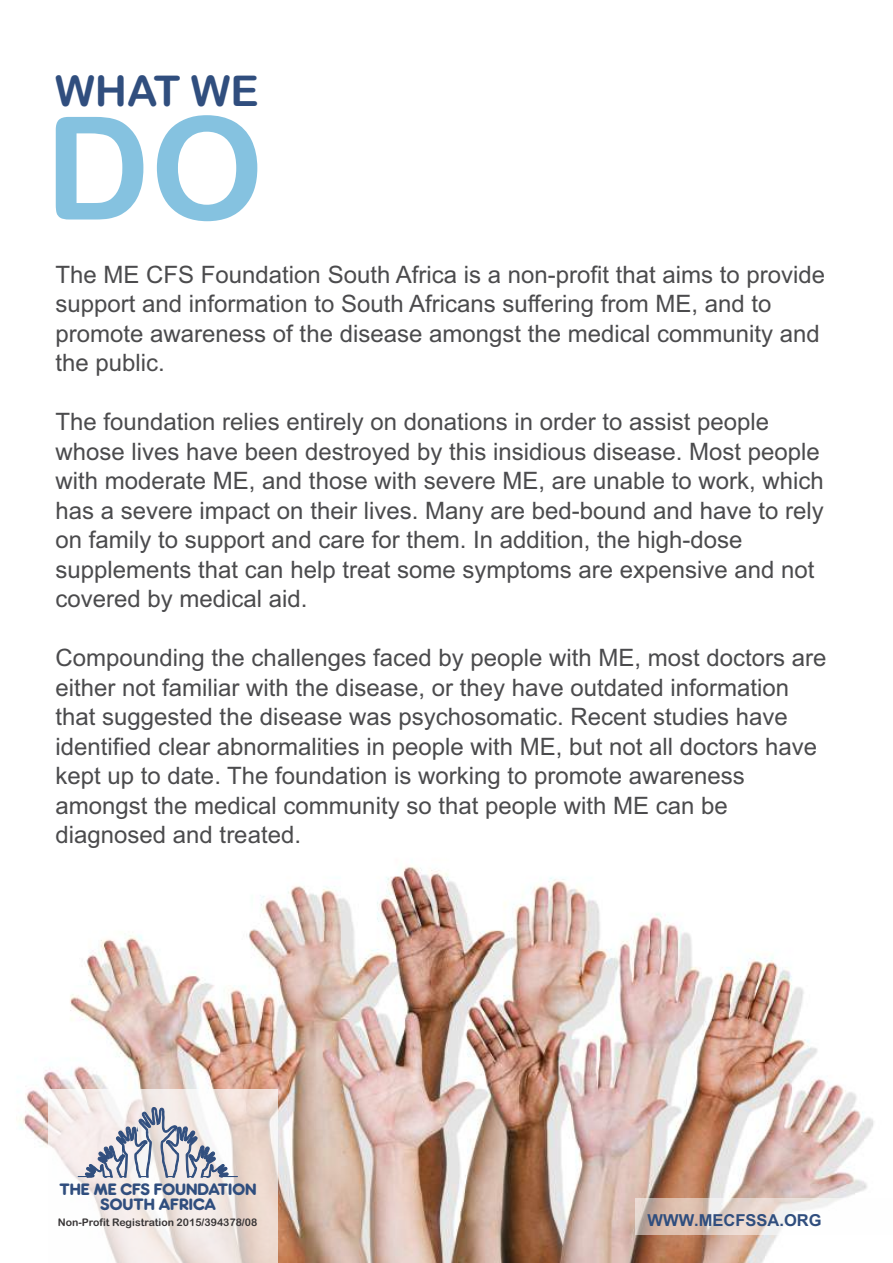
<style>
.page{position:relative;width:893px;height:1263px;background:#fff}
.page>*{position:absolute;margin:0;border:0;box-sizing:border-box;transform-origin:0 0}
.t1{font:143.25px "Arial Rounded MT Bold";color:#85c2e0}
.t2{font:42.45px "Arial Rounded MT Bold";color:#304e7e}
.t3{font:24px/29.5px "Arial";color:#4b4b4d}
.t4{font:700 16.5px "Arial";color:#304e7e}
.t5{font:15.3px/15.3px "Rocko Ultra FLF";color:#304e7e;text-align:center}
.t6{font:10.5px "Arial Rounded MT Bold";color:#373435}
</style>
<div class="page">
<img style="left:20px;top:866px;width:854px;height:397px">
<div style="left:48px;top:1089px;width:229px;height:174px;background:#fefefe;opacity:.7"></div>
<svg style="left:78px;top:1100px;width:160px;height:99px"></svg>
<div style="left:635px;top:1199px;width:258px;height:36px;background:#fefefe;opacity:.5"></div>
<h2 class="t2" style="left:55px;top:75px;width:205px">WHAT WE</h2>
<h1 class="t1" style="left:44px;top:115px;width:221px">DO</h1>
<p class="t3" style="left:56px;top:262px;width:771px">The ME CFS Foundation South Africa is a non-profit that aims to provide support and information to South Africans suffering from ME, and to promote awareness of the disease amongst the medical community and the public.</p>
<p class="t3" style="left:56px;top:409px;width:770px">The foundation relies entirely on donations in order to assist people whose lives have been destroyed by this insidious disease. Most people with moderate ME, and those with severe ME, are unable to work, which has a severe impact on their lives. Many are bed-bound and have to rely on family to support and care for them. In addition, the high-dose supplements that can help treat some symptoms are expensive and not covered by medical aid.</p>
<p class="t3" style="left:56px;top:645px;width:773px">Compounding the challenges faced by people with ME, most doctors are either not familiar with the disease, or they have outdated information that suggested the disease was psychosomatic. Recent studies have identified clear abnormalities in people with ME, but not all doctors have kept up to date. The foundation is working to promote awareness amongst the medical community so that people with ME can be diagnosed and treated.</p>
<p class="t5" style="left:59px;top:1181px;width:199px">THE ME CFS FOUNDATION<br>SOUTH AFRICA</p>
<p class="t6" style="left:58px;top:1218px;width:201px">Non-Profit Registration 2015/394378/08</p>
<p class="t4" style="left:647px;top:1214px;width:176px">WWW.MECFSSA.ORG</p>
</div>
